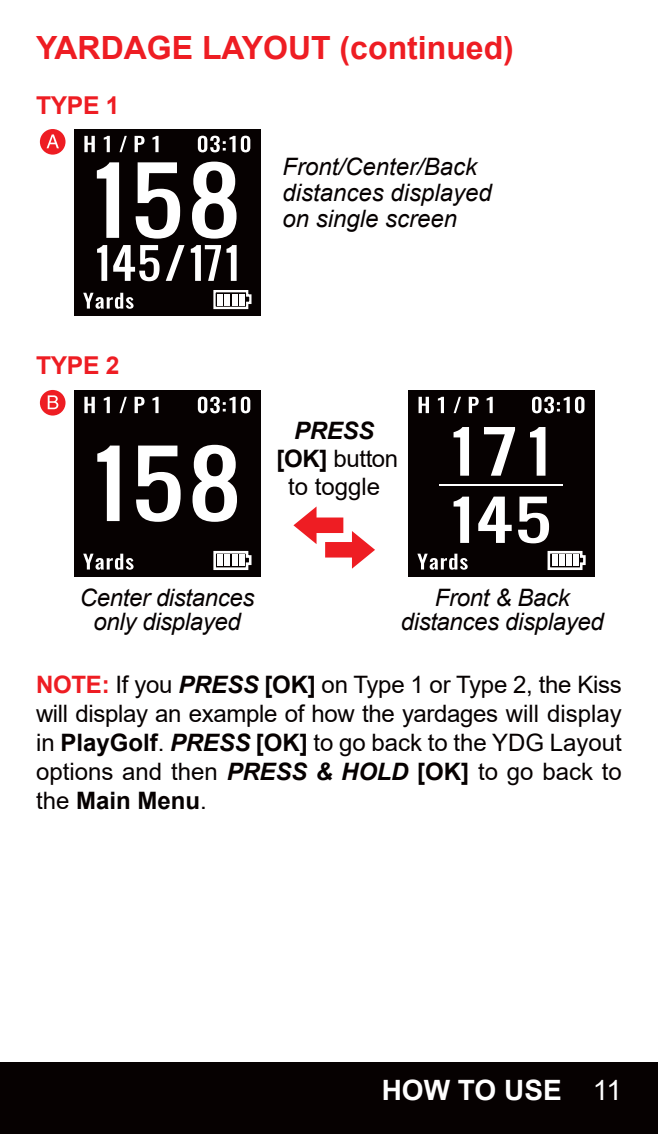
<style>
.page{position:relative;width:658px;height:1134px;background:#fff}
.page>*{position:absolute;margin:0;border:0;box-sizing:border-box;transform-origin:0 0}
.t1{font:700 32px "Arial";color:#ee1d23}
.t2{font:700 28px "Arial";color:#fff}
.t3{font:700 24.8px "Arial";letter-spacing:-.01em;color:#ee1d23}
.t4{font:24px/28.8px "Arial";color:#060101;text-align:center}
.t5{font:italic 24px/26px "Arial";letter-spacing:-.015em;color:#060101;text-align:center}
.s1{font-weight:700;font-style:italic}
.s2{font-weight:700}
.s3{font-weight:700;color:#ee1d23}
.s4{font-weight:400}
</style>
<div class="page">
<div style="left:0;top:1062px;width:658px;height:72px;background:#060101"></div>
<div style="left:74px;top:129px;width:186px;height:187px;background:#060101"></div>
<svg style="left:97px;top:245px;width:10px;height:36px"></svg>
<svg style="left:113px;top:245px;width:46px;height:36px"></svg>
<svg style="left:166px;top:245px;width:18px;height:36px"></svg>
<svg style="left:191px;top:245px;width:45px;height:36px"></svg>
<svg style="left:97px;top:162px;width:22px;height:76px"></svg>
<svg style="left:136px;top:162px;width:44px;height:77px"></svg>
<svg style="left:192px;top:162px;width:44px;height:77px"></svg>
<svg style="left:83px;top:293px;width:50px;height:16px"></svg>
<svg style="left:84px;top:136px;width:11px;height:16px"></svg>
<svg style="left:104px;top:136px;width:6px;height:16px"></svg>
<svg style="left:119px;top:136px;width:8px;height:16px"></svg>
<svg style="left:134px;top:136px;width:10px;height:16px"></svg>
<svg style="left:152px;top:136px;width:6px;height:16px"></svg>
<svg style="left:198px;top:136px;width:37px;height:16px"></svg>
<svg style="left:241px;top:136px;width:9px;height:16px"></svg>
<svg style="left:213px;top:290px;width:39px;height:20px"></svg>
<div style="left:217px;top:294px;width:6px;height:11px;background:#fff"></div>
<div style="left:225px;top:294px;width:5px;height:11px;background:#fff"></div>
<div style="left:232px;top:294px;width:5px;height:11px;background:#fff"></div>
<div style="left:239px;top:294px;width:5px;height:11px;background:#fff"></div>
<div style="left:40px;top:129px;width:25px;height:26px;background:#ee1d23;border-radius:50%"></div>
<svg style="left:47px;top:134px;width:12px;height:14px"></svg>
<div style="left:74px;top:390px;width:186px;height:187px;background:#060101"></div>
<svg style="left:97px;top:446px;width:23px;height:75px"></svg>
<svg style="left:136px;top:446px;width:45px;height:76px"></svg>
<svg style="left:192px;top:445px;width:45px;height:77px"></svg>
<svg style="left:83px;top:554px;width:50px;height:16px"></svg>
<svg style="left:84px;top:397px;width:11px;height:16px"></svg>
<svg style="left:104px;top:397px;width:6px;height:16px"></svg>
<svg style="left:119px;top:397px;width:8px;height:16px"></svg>
<svg style="left:134px;top:397px;width:10px;height:16px"></svg>
<svg style="left:152px;top:397px;width:6px;height:16px"></svg>
<svg style="left:198px;top:397px;width:37px;height:16px"></svg>
<svg style="left:241px;top:397px;width:9px;height:16px"></svg>
<svg style="left:213px;top:550px;width:39px;height:20px"></svg>
<div style="left:217px;top:555px;width:6px;height:11px;background:#fff"></div>
<div style="left:225px;top:555px;width:5px;height:11px;background:#fff"></div>
<div style="left:232px;top:555px;width:5px;height:11px;background:#fff"></div>
<div style="left:239px;top:555px;width:5px;height:11px;background:#fff"></div>
<div style="left:408px;top:390px;width:186px;height:187px;background:#060101"></div>
<svg style="left:417px;top:554px;width:50px;height:16px"></svg>
<svg style="left:418px;top:397px;width:11px;height:16px"></svg>
<svg style="left:438px;top:397px;width:6px;height:16px"></svg>
<svg style="left:453px;top:397px;width:8px;height:16px"></svg>
<svg style="left:468px;top:397px;width:10px;height:16px"></svg>
<svg style="left:486px;top:397px;width:6px;height:16px"></svg>
<svg style="left:532px;top:397px;width:37px;height:16px"></svg>
<svg style="left:575px;top:397px;width:9px;height:16px"></svg>
<svg style="left:547px;top:550px;width:39px;height:20px"></svg>
<div style="left:551px;top:555px;width:6px;height:11px;background:#fff"></div>
<div style="left:558px;top:555px;width:6px;height:11px;background:#fff"></div>
<div style="left:566px;top:555px;width:5px;height:11px;background:#fff"></div>
<div style="left:573px;top:555px;width:5px;height:11px;background:#fff"></div>
<hr style="left:439px;top:484px;width:124px;height:1px;background:#fff">
<svg style="left:453px;top:497px;width:16px;height:46px"></svg>
<svg style="left:478px;top:497px;width:33px;height:46px"></svg>
<svg style="left:518px;top:497px;width:31px;height:46px"></svg>
<div style="left:40px;top:390px;width:25px;height:26px;background:#ee1d23;border-radius:50%"></div>
<svg style="left:48px;top:395px;width:10px;height:14px"></svg>
<svg style="left:293px;top:506px;width:82px;height:63px"></svg>
<svg style="left:453px;top:427px;width:16px;height:49px"></svg>
<svg style="left:530px;top:427px;width:15px;height:49px"></svg>
<svg style="left:484px;top:427px;width:31px;height:49px"></svg>
<h1 class="t1" style="left:36px;top:26px;width:479px">YARDAGE LAYOUT (continued)</h1>
<p class="t3" style="left:36px;top:88px;width:85px">TYPE 1</p>
<p class="t3" style="left:36px;top:348px;width:85px">TYPE 2</p>
<p class="t5" style="left:282px;top:154px;width:211px;text-align:left">Front/Center/Back distances displayed on single screen</p>
<p class="t4" style="left:276px;top:417px;width:123px"><span class="s1">PRESS </span><span class="s2">[OK]</span> button to toggle</p>
<p class="t5" style="left:80px;top:586px;width:176px;line-height:24px">Center distances only displayed</p>
<p class="t5" style="left:401px;top:586px;width:204px;line-height:24px">Front &amp; Back distances displayed</p>
<p class="t4" style="left:36px;top:670px;width:587px;text-align:justify"><span class="s3">NOTE:</span> If you <span class="s1">PRESS</span> <span class="s2">[OK]</span> on Type 1 or Type 2, the Kiss will display an example of how the yardages will display in <span class="s2">PlayGolf</span>. <span class="s1">PRESS</span> <span class="s2">[OK]</span> to go back to the YDG Layout options and then <span class="s1">PRESS &amp; HOLD</span> <span class="s2">[OK]</span> to go back to the <span class="s2">Main Menu</span>.</p>
<p class="t2" style="left:382px;top:1071px;width:242px">HOW TO USE <span class="s4">11</span></p>
</div>
